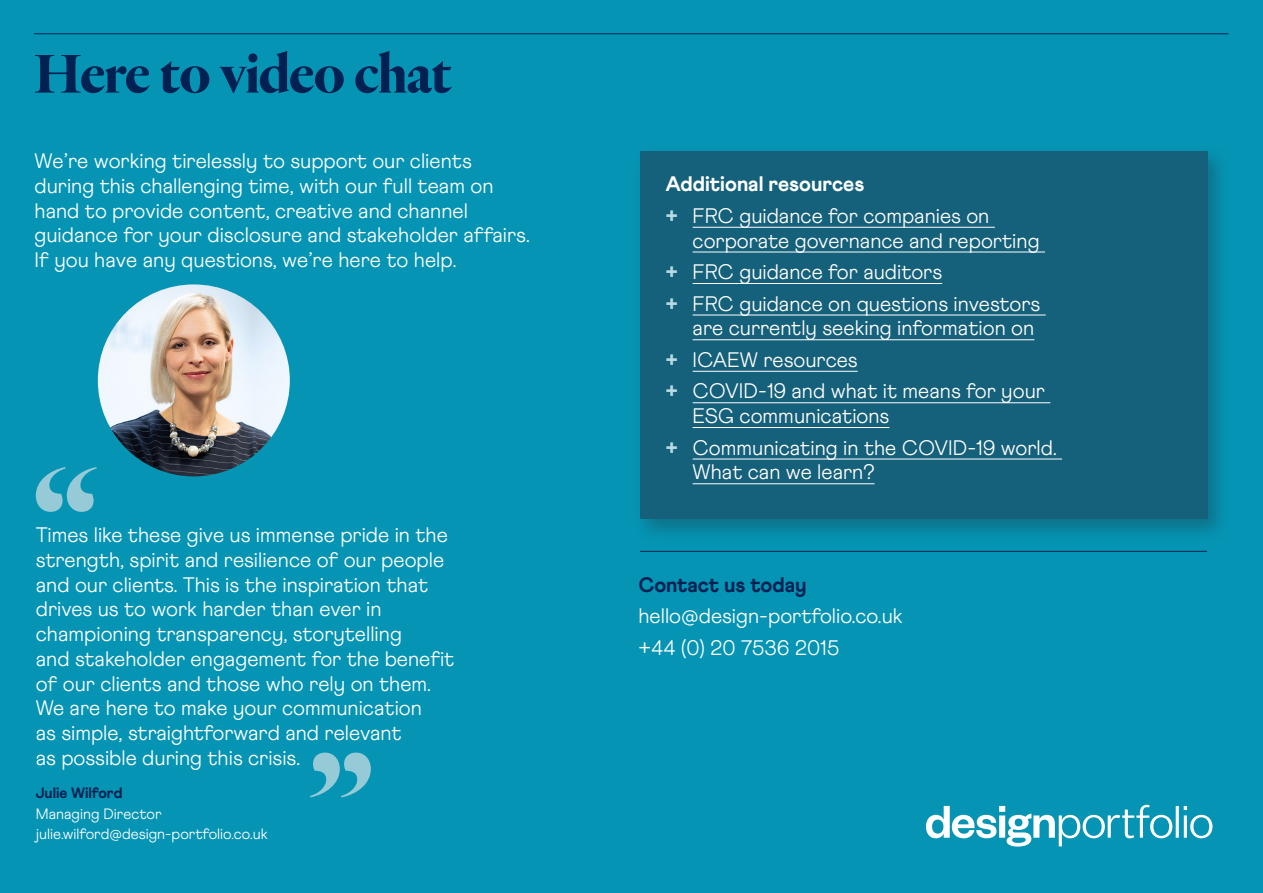
<style>
.page{position:relative;width:1263px;height:893px;background:#0594b4}
.page>*{position:absolute;margin:0;border:0;box-sizing:border-box;transform-origin:0 0}
.Quote_pull_out{font:700 56.25px "Heldane Display";color:#002152}
.Body{font:300 21px/24.8px "Athletics";color:#fff}
.Quote_pull_out-2{font:300 21px/24.8px "Athletics";color:#fff}
.heading_5{font:800 21px "Athletics";color:#fff}
.Body-2{font:300 15px "Athletics";color:#fff}
.Body-3{font:800 15px "Athletics";color:#002152}
.s1{font-weight:800;color:#b8dbe3}
.s2{font-weight:800;color:#002152}
</style>
<div class="page">
<div style="left:633px;top:145px;width:597px;height:398px;background:#231f20;opacity:.3"></div>
<div style="left:640px;top:152px;width:567px;height:367px;background:#15607a"></div>
<hr style="left:693px;top:227px;width:302px;height:1px;background:#fff">
<hr style="left:693px;top:252px;width:352px;height:1px;background:#fff">
<hr style="left:693px;top:283px;width:249px;height:1px;background:#fff">
<hr style="left:693px;top:315px;width:353px;height:1px;background:#fff">
<hr style="left:693px;top:339px;width:341px;height:1px;background:#fff">
<hr style="left:693px;top:371px;width:165px;height:1px;background:#fff">
<hr style="left:693px;top:402px;width:357px;height:1px;background:#fff">
<hr style="left:693px;top:427px;width:196px;height:1px;background:#fff">
<hr style="left:693px;top:459px;width:369px;height:1px;background:#fff">
<hr style="left:693px;top:483px;width:181px;height:1px;background:#fff">
<svg style="left:36px;top:467px;width:61px;height:45px"></svg>
<svg style="left:310px;top:753px;width:61px;height:44px"></svg>
<svg style="left:926px;top:805px;width:286px;height:42px"></svg>
<img style="left:98px;top:284px;width:192px;height:192px;border-radius:96px">
<hr style="left:34px;top:34px;width:1194px;height:1px;background:#002152">
<hr style="left:640px;top:551px;width:567px;height:1px;background:#002152">
<p class="Quote_pull_out" style="left:34px;top:39px;width:418px">Here to video chat</p>
<p class="Quote_pull_out-2" style="left:34px;top:149px;width:497px">We’re working tirelessly to support our clients during this challenging time, with our full team on hand to provide content, creative and channel guidance for your disclosure and stakeholder affairs.<br>If you have any questions, we’re here to help.</p>
<p class="Body" style="left:36px;top:523px;width:420px">Times like these give us immense pride in the strength, spirit and resilience of our people and our clients. This is the inspiration that drives us to work harder than ever in championing transparency, storytelling<br>and stakeholder engagement for the benefit of our clients and those who rely on them.<br>We are here to make your communication<br>as simple, straightforward and relevant<br>as possible during this crisis.</p>
<p class="Body-3" style="left:36px;top:784px;width:88px">Julie Wilford</p>
<p class="Body-2" style="left:36px;top:805px;width:127px">Managing Director</p>
<p class="Body-2" style="left:36px;top:826px;width:233px">julie.wilford@design-portfolio.co.uk</p>
<p class="heading_5" style="left:666px;top:171px;width:200px">Additional resources</p>
<p class="Body" style="left:693px;top:203px;width:348px;text-indent:-27px"><span class="s1">+</span> FRC guidance for companies on corporate governance and reporting</p>
<p class="Body" style="left:666px;top:260px;width:278px"><span class="s1">+</span> FRC guidance for auditors</p>
<p class="Body" style="left:666px;top:291px;width:376px;text-align:right"><span class="s1">+</span> FRC guidance on questions investors are currently seeking information on</p>
<p class="Body" style="left:666px;top:347px;width:194px"><span class="s1">+</span> ICAEW resources</p>
<p class="Body" style="left:693px;top:379px;width:354px;text-indent:-27px"><span class="s1">+</span> COVID-19 and what it means for your<br>ESG communications</p>
<p class="Body" style="left:693px;top:435px;width:366px;text-indent:-27px"><span class="s1">+</span> Communicating in the COVID-19 world.<br>What can we learn?</p>
<p class="Body" style="left:638px;top:569px;width:266px;line-height:31.5px"><span class="s2">Contact us today </span>hello@design-portfolio.co.uk +44 (0) 20 7536 2015</p>
</div>
